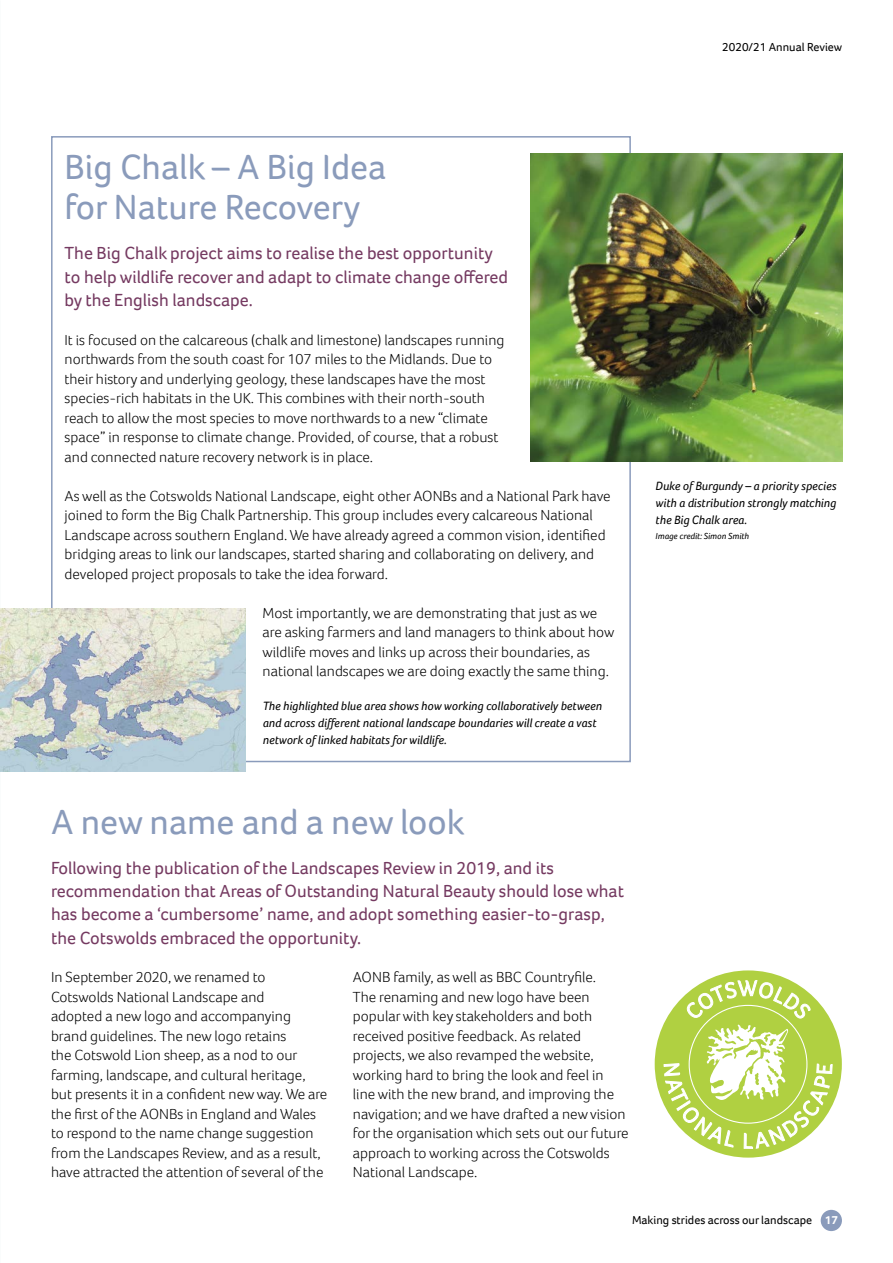
<style>
.page{position:relative;width:893px;height:1263px;background:#fff}
.page>*{position:absolute;margin:0;border:0;box-sizing:border-box;transform-origin:0 0}
.t1{font:36px/40.5px "Foco";color:#8a9bbb}
.t2{font:18px/23.2px "Foco";color:#753a61}
.t3{font:300 15px/19.5px "Foco";color:#000}
.t4{font:italic 12.3px/17px "Foco";color:#000}
.t5{font:12px "Foco";color:#000}
.t6{font:italic 9px "Foco";color:#000}
.s1{font-weight:700;color:#fff}
</style>
<div class="page">
<div style="left:821px;top:1210px;width:21px;height:21px;background:#8a9bbb;border-radius:50%"></div>
<div style="left:655px;top:970px;width:187px;height:187px;background:#b0d041;border-radius:50%"></div>
<svg style="left:687px;top:980px;width:123px;height:38px"></svg>
<svg style="left:664px;top:1024px;width:168px;height:125px"></svg>
<img style="left:531px;top:153px;width:312px;height:308px">
<img style="left:1px;top:608px;width:245px;height:164px">
<p class="t5" style="left:722px;top:39px;width:121px">2020/21 Annual Review</p>
<h1 class="t1" style="left:65px;top:146px;width:323px">Big Chalk – A Big Idea for Nature Recovery</h1>
<p class="t2" style="left:65px;top:241px;width:445px">The Big Chalk project aims to realise the best opportunity to help wildlife recover and adapt to climate change offered by the English landscape.</p>
<p class="t3" style="left:65px;top:330px;width:441px">It is focused on the calcareous (chalk and limestone) landscapes running northwards from the south coast for 107 miles to the Midlands. Due to their history and underlying geology, these landscapes have the most species-rich habitats in the UK. This combines with their north-south reach to allow the most species to move northwards to a new “climate space” in response to climate change. Provided, of course, that a robust and connected nature recovery network is in place.</p>
<p class="t3" style="left:65px;top:486px;width:547px">As well as the Cotswolds National Landscape, eight other AONBs and a National Park have joined to form the Big Chalk Partnership. This group includes every calcareous National Landscape across southern England. We have already agreed a common vision, identified bridging areas to link our landscapes, started sharing and collaborating on delivery, and developed project proposals to take the idea forward.</p>
<p class="t3" style="left:263px;top:603px;width:353px">Most importantly, we are demonstrating that just as we are asking farmers and land managers to think about how wildlife moves and links up across their boundaries, as national landscapes we are doing exactly the same thing.</p>
<p class="t4" style="left:263px;top:698px;width:341px">The highlighted blue area shows how working collaboratively between and across different national landscape boundaries will create a vast network of linked habitats for wildlife.</p>
<h1 class="t1" style="left:51px;top:801px;width:415px">A new name and a new look</h1>
<p class="t2" style="left:51px;top:856px;width:575px">Following the publication of the Landscapes Review in 2019, and its recommendation that Areas of Outstanding Natural Beauty should lose what has become a ‘cumbersome’ name, and adopt something easier-to-grasp, the Cotswolds embraced the opportunity.</p>
<p class="t3" style="left:51px;top:967px;width:278px">In September 2020, we renamed to Cotswolds National Landscape and<br>adopted a new logo and accompanying brand guidelines. The new logo retains<br>the Cotswold Lion sheep, as a nod to our farming, landscape, and cultural heritage, but presents it in a confident new way. We are the first of the AONBs in England and Wales to respond to the name change suggestion from the Landscapes Review, and as a result, have attracted the attention of several of the</p>
<p class="t3" style="left:353px;top:967px;width:277px">AONB family, as well as BBC Countryfile.<br>The renaming and new logo have been popular with key stakeholders and both received positive feedback. As related projects, we also revamped the website, working hard to bring the look and feel in line with the new brand, and improving the navigation; and we have drafted a new vision for the organisation which sets out our future approach to working across the Cotswolds National Landscape.</p>
<p class="t4" style="left:656px;top:477px;width:182px;text-align:justify">Duke of Burgundy – a priority species with a distribution strongly matching the Big Chalk area.</p>
<p class="t6" style="left:656px;top:530px;width:95px">Image credit: Simon Smith</p>
<p class="t5" style="left:632px;top:1212px;width:207px">Making strides across our landscape <span class="s1">17</span></p>
</div>
